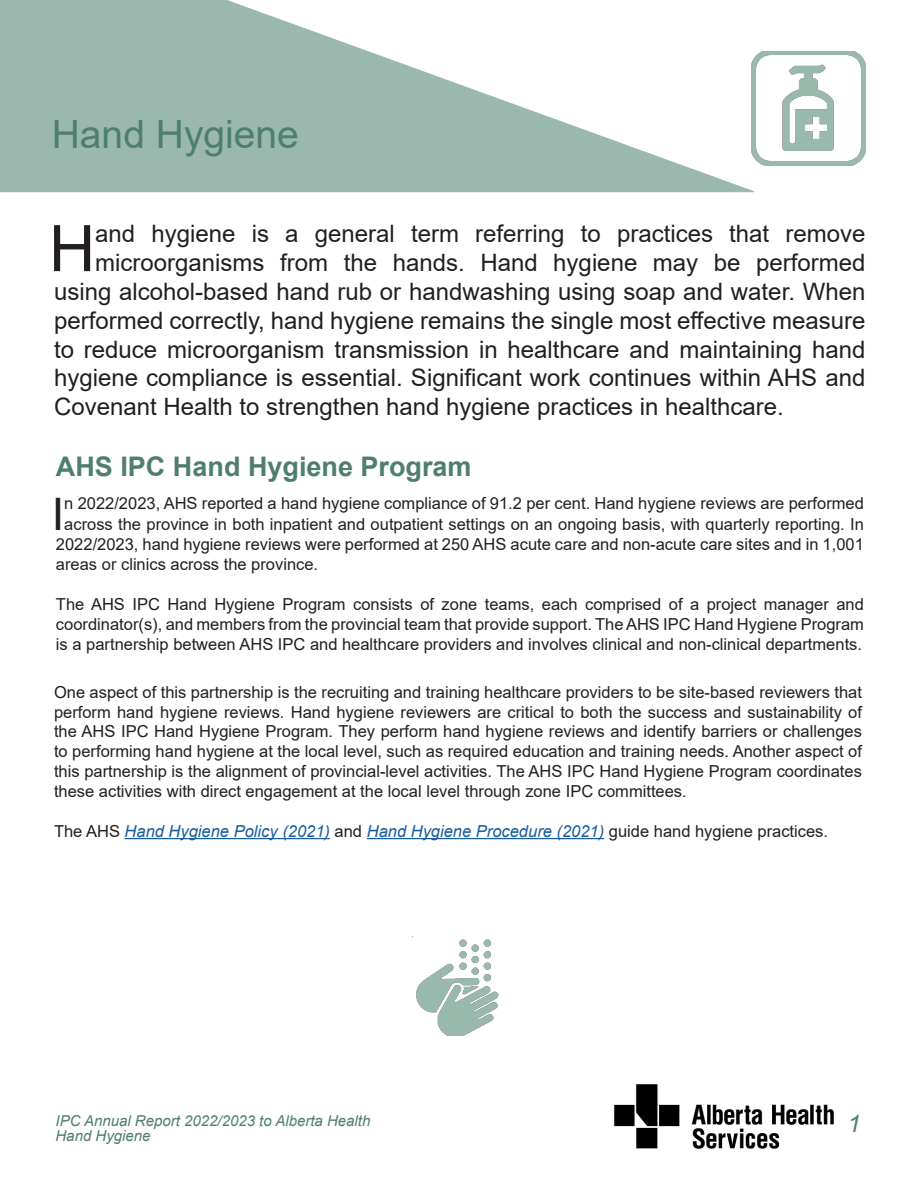
<style>
.page{position:relative;width:918px;height:1188px;background:#fff}
.page>*{position:absolute;margin:0;border:0;box-sizing:border-box;transform-origin:0 0}
.Drop_caps{font:64.2px "Arial";color:#231f20}
.Drop_caps-2{font:44.85px "Arial";color:#231f20}
.Main_body_text{font:39px "Arial";color:#4e7e6f}
.Subheading-2{font:700 27px "Arial";color:#4e7e6f}
.Drop_caps-3{font:24px "Arial";color:#231f20}
.t1{font:italic 24px "Arial";color:#4e7e6f}
.Main_body_text-2{font:16.5px/19.8px "Arial";color:#231f20;text-align:justify}
.Drop_caps-4{font:16.5px "Arial";color:#231f20}
.Main_body_text-3{font:italic 16.5px "Arial";color:#175d9e}
.t2{font:italic 15px "Arial";color:#4e7e6f}
.s1{font-style:normal;color:#231f20}
</style>
<div class="page">
<img style="left:614px;top:1084px;width:220px;height:65px">
<hr style="left:125px;top:838px;width:205px;height:1px;background:#175d9e">
<hr style="left:367px;top:838px;width:237px;height:1px;background:#175d9e">
<img style="left:416px;top:939px;width:83px;height:96px">
<img style="left:760px;top:51px;width:106px;height:114px">
<svg style="left:0;top:0;width:760px;height:193px"></svg>
<p class="Main_body_text" style="left:52px;top:107px;width:249px">Hand Hygiene</p>
<p class="Drop_caps" style="left:49px;top:204px;width:48px">H</p>
<p class="Drop_caps-3" style="left:95px;top:217px;width:772px">and hygiene is a general term referring to practices that remove</p>
<p class="Drop_caps-3" style="left:95px;top:246px;width:772px">microorganisms from the hands. Hand hygiene may be performed</p>
<p class="Drop_caps-3" style="left:54px;top:275px;width:813px">using alcohol-based hand rub or handwashing using soap and water. When</p>
<p class="Drop_caps-3" style="left:54px;top:304px;width:813px">performed correctly, hand hygiene remains the single most effective measure</p>
<p class="Drop_caps-3" style="left:54px;top:333px;width:813px">to reduce microorganism transmission in healthcare and maintaining hand</p>
<p class="Drop_caps-3" style="left:54px;top:361px;width:813px">hygiene compliance is essential. Significant work continues within AHS and</p>
<p class="Drop_caps-3" style="left:54px;top:390px;width:731px">Covenant Health to strengthen hand hygiene practices in healthcare.</p>
<p class="Subheading-2" style="left:56px;top:447px;width:417px">AHS IPC Hand Hygiene Program</p>
<p class="Drop_caps-2" style="left:52px;top:483px;width:14px">I</p>
<p class="Drop_caps-4" style="left:64px;top:492px;width:801px">n 2022/2023, AHS reported a hand hygiene compliance of 91.2 per cent. Hand hygiene reviews are performed</p>
<p class="Drop_caps-4" style="left:64px;top:512px;width:801px">across the province in both inpatient and outpatient settings on an ongoing basis, with quarterly reporting. In</p>
<p class="Drop_caps-4" style="left:56px;top:533px;width:809px">2022/2023, hand hygiene reviews were performed at 250 AHS acute care and non-acute care sites and in 1,001</p>
<p class="Drop_caps-4" style="left:56px;top:553px;width:264px">areas or clinics across the province.</p>
<p class="Main_body_text-2" style="left:56px;top:594px;width:810px">The AHS IPC Hand Hygiene Program consists of zone teams, each comprised of a project manager and coordinator(s), and members from the provincial team that provide support. The AHS IPC Hand Hygiene Program is a partnership between AHS IPC and healthcare providers and involves clinical and non-clinical departments.</p>
<p class="Main_body_text-2" style="left:54px;top:682px;width:810px">One aspect of this partnership is the recruiting and training healthcare providers to be site-based reviewers that perform hand hygiene reviews. Hand hygiene reviewers are critical to both the success and sustainability of the AHS IPC Hand Hygiene Program. They perform hand hygiene reviews and identify barriers or challenges to performing hand hygiene at the local level, such as required education and training needs. Another aspect of this partnership is the alignment of provincial-level activities. The AHS IPC Hand Hygiene Program coordinates these activities with direct engagement at the local level through zone IPC committees.</p>
<p class="Main_body_text-3" style="left:54px;top:820px;width:776px"><span class="s1">The AHS</span> Hand Hygiene Policy (2021) <span class="s1">and</span> Hand Hygiene Procedure (2021) <span class="s1">guide hand hygiene practices.</span></p>
<p class="t2" style="left:56px;top:1111px;width:316px">IPC Annual Report 2022/2023 to Alberta Health</p>
<h3 class="t1" style="left:848px;top:1108px;width:15px">1</h3>
<p class="t2" style="left:56px;top:1126px;width:97px">Hand Hygiene</p>
</div>
